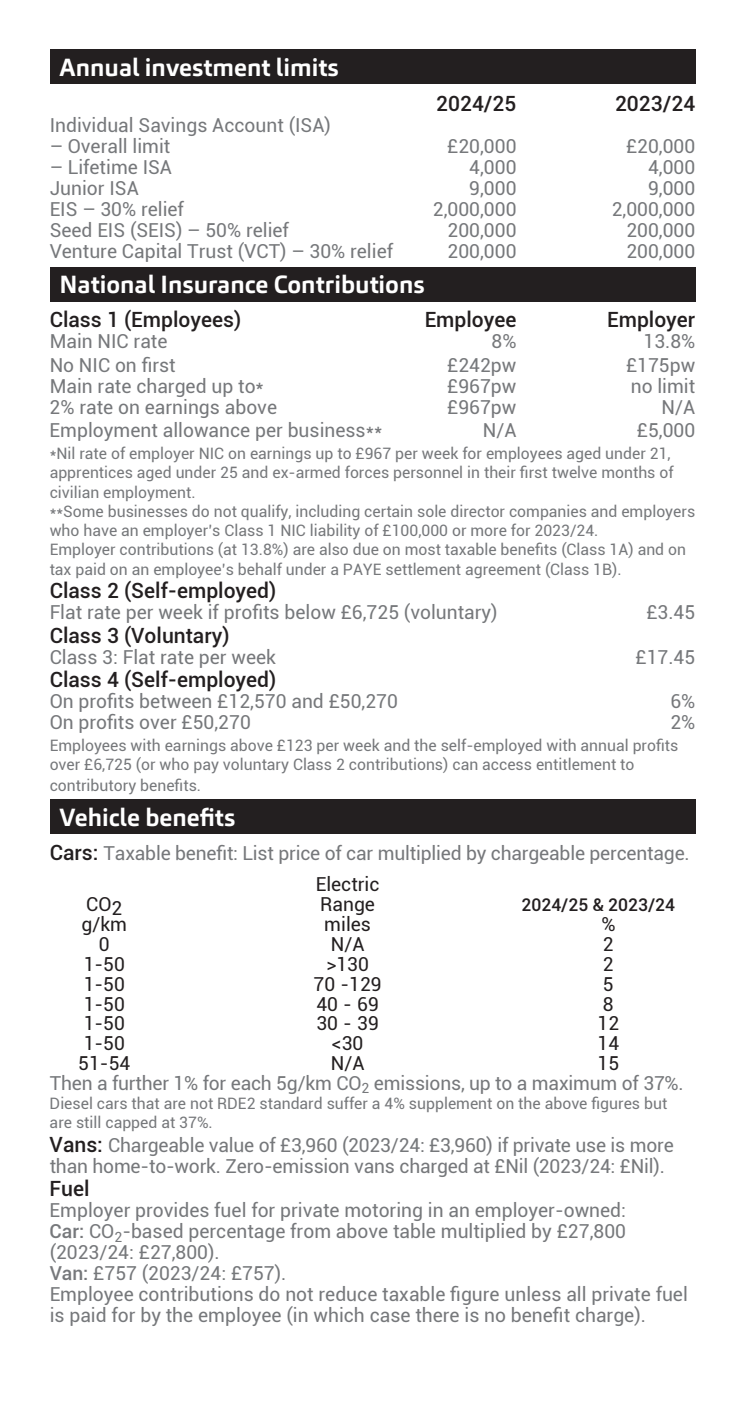
<style>
.page{position:relative;width:745px;height:1409px;background:#fff}
.page>*{position:absolute;margin:0;border:0;box-sizing:border-box;transform-origin:0 0}
.t1{font:700 24.5px "Carnac";color:#fff}
.t2{font:500 21px "Roboto";color:#231f20}
.t3{font:19.25px/21px "Roboto";color:#76787b}
.t4{font:19.25px "Roboto";color:#231f20}
.t5{font:500 17.5px "Roboto";color:#231f20}
.t6{font:15.75px/19.2px "Roboto";color:#76787b}
.s1{font-weight:500;font-size:21px;color:#231f20}
.s2{color:#231f20}
.s3{font-weight:500}
</style>
<div class="page">
<div style="left:50px;top:267px;width:644px;height:34px;background:#231f20"></div>
<div style="left:50px;top:800px;width:644px;height:34px;background:#231f20"></div>
<div style="left:50px;top:50px;width:644px;height:34px;background:#231f20"></div>
<p class="t1" style="left:60px;top:52px;width:280px">Annual investment limits</p>
<p class="t2" style="left:436px;top:89px;width:82px">2024/25</p>
<p class="t2" style="left:614px;top:89px;width:82px">2023/24</p>
<p class="t3" style="left:50px;top:114px;width:283px">Individual Savings Account (ISA)</p>
<p class="t3" style="left:50px;top:135px;width:122px">– Overall limit</p>
<p class="t3" style="left:447px;top:135px;width:71px">£20,000</p>
<p class="t3" style="left:625px;top:135px;width:71px">£20,000</p>
<p class="t3" style="left:50px;top:156px;width:124px">– Lifetime ISA</p>
<p class="t3" style="left:469px;top:156px;width:49px">4,000</p>
<p class="t3" style="left:647px;top:156px;width:49px">4,000</p>
<p class="t3" style="left:50px;top:177px;width:91px">Junior ISA</p>
<p class="t3" style="left:469px;top:177px;width:49px">9,000</p>
<p class="t3" style="left:647px;top:177px;width:49px">9,000</p>
<p class="t3" style="left:50px;top:198px;width:136px">EIS – 30% relief</p>
<p class="t3" style="left:432px;top:198px;width:85px">2,000,000</p>
<p class="t3" style="left:611px;top:198px;width:85px">2,000,000</p>
<p class="t3" style="left:50px;top:219px;width:241px">Seed EIS (SEIS) – 50% relief</p>
<p class="t3" style="left:447px;top:219px;width:70px">200,000</p>
<p class="t3" style="left:626px;top:219px;width:70px">200,000</p>
<p class="t3" style="left:50px;top:240px;width:345px">Venture Capital Trust (VCT) – 30% relief</p>
<p class="t3" style="left:447px;top:240px;width:70px">200,000</p>
<p class="t3" style="left:626px;top:240px;width:70px">200,000</p>
<p class="t1" style="left:60px;top:269px;width:366px">National Insurance Contributions</p>
<p class="t2" style="left:50px;top:305px;width:193px">Class 1 (Employees)</p>
<p class="t2" style="left:424px;top:305px;width:93px">Employee</p>
<p class="t2" style="left:606px;top:305px;width:90px">Employer</p>
<p class="t3" style="left:50px;top:330px;width:119px">Main NIC rate</p>
<p class="t3" style="left:491px;top:330px;width:26px">8%</p>
<p class="t3" style="left:643px;top:330px;width:53px">13.8%</p>
<p class="t3" style="left:50px;top:354px;width:127px">No NIC on first</p>
<p class="t3" style="left:447px;top:354px;width:71px">£242pw</p>
<p class="t3" style="left:625px;top:354px;width:71px">£175pw</p>
<p class="t3" style="left:50px;top:375px;width:216px">Main rate charged up to*</p>
<p class="t3" style="left:447px;top:375px;width:71px">£967pw</p>
<p class="t3" style="left:630px;top:375px;width:66px">no limit</p>
<p class="t3" style="left:50px;top:396px;width:229px">2% rate on earnings above</p>
<p class="t3" style="left:447px;top:396px;width:71px">£967pw</p>
<p class="t3" style="left:661px;top:396px;width:35px">N/A</p>
<p class="t3" style="left:50px;top:419px;width:334px">Employment allowance per business**</p>
<p class="t3" style="left:482px;top:419px;width:35px">N/A</p>
<p class="t3" style="left:636px;top:419px;width:60px">£5,000</p>
<p class="t6" style="left:50px;top:443px;width:646px">*Nil rate of employer NIC on earnings up to £967 per week for employees aged under 21, apprentices aged under 25 and ex-armed forces personnel in their first twelve months of civilian employment.<br>**Some businesses do not qualify, including certain sole director companies and employers who have an employer’s Class 1 NIC liability of £100,000 or more for 2023/24.<br>Employer contributions (at 13.8%) are also due on most taxable benefits (Class 1A) and on tax paid on an employee’s behalf under a PAYE settlement agreement (Class 1B).</p>
<p class="t2" style="left:50px;top:576px;width:228px">Class 2 (Self-employed)</p>
<p class="t3" style="left:50px;top:601px;width:449px">Flat rate per week if profits below £6,725 (voluntary)</p>
<p class="t3" style="left:646px;top:601px;width:50px">£3.45</p>
<p class="t2" style="left:50px;top:620px;width:181px">Class 3 (Voluntary)</p>
<p class="t3" style="left:50px;top:645px;width:228px">Class 3: Flat rate per week</p>
<p class="t3" style="left:635px;top:645px;width:61px">£17.45</p>
<p class="t2" style="left:50px;top:665px;width:228px">Class 4 (Self-employed)</p>
<p class="t3" style="left:50px;top:690px;width:349px">On profits between £12,570 and £50,270</p>
<p class="t3" style="left:670px;top:690px;width:26px">6%</p>
<p class="t3" style="left:50px;top:711px;width:202px">On profits over £50,270</p>
<p class="t3" style="left:670px;top:711px;width:26px">2%</p>
<p class="t6" style="left:50px;top:735px;width:630px">Employees with earnings above £123 per week and the self-employed with annual profits over £6,725 (or who pay voluntary Class 2 contributions) can access entitlement to</p>
<p class="t6" style="left:50px;top:775px;width:153px">contributory benefits.</p>
<p class="t1" style="left:60px;top:802px;width:177px">Vehicle benefits</p>
<p class="t3" style="left:315px;top:837px;width:375px;line-height:31.2px;text-indent:-266px"><span class="s1">Cars:</span> Taxable benefit: List price of car multiplied by chargeable percentage.<br><span class="s2">Electric</span></p>
<p class="t4" style="left:86px;top:891px;width:38px">CO2</p>
<p class="t4" style="left:320px;top:891px;width:56px">Range</p>
<p class="t5" style="left:521px;top:892px;width:155px">2024/25 &amp; 2023/24</p>
<p class="t4" style="left:81px;top:911px;width:47px">g/km</p>
<p class="t4" style="left:324px;top:911px;width:48px">miles</p>
<p class="t4" style="left:601px;top:911px;width:16px">%</p>
<p class="t4" style="left:99px;top:931px;width:12px">0</p>
<p class="t4" style="left:330px;top:931px;width:35px">N/A</p>
<p class="t4" style="left:602px;top:931px;width:12px">2</p>
<p class="t4" style="left:84px;top:950px;width:43px">1-50</p>
<p class="t4" style="left:326px;top:950px;width:44px">&gt;130</p>
<p class="t4" style="left:602px;top:950px;width:12px">2</p>
<p class="t4" style="left:84px;top:970px;width:43px">1-50</p>
<p class="t4" style="left:313px;top:970px;width:70px">70 -129</p>
<p class="t4" style="left:602px;top:970px;width:12px">5</p>
<p class="t4" style="left:84px;top:990px;width:43px">1-50</p>
<p class="t4" style="left:316px;top:990px;width:64px">40 - 69</p>
<p class="t4" style="left:602px;top:990px;width:12px">8</p>
<p class="t4" style="left:84px;top:1010px;width:43px">1-50</p>
<p class="t4" style="left:316px;top:1010px;width:64px">30 - 39</p>
<p class="t4" style="left:597px;top:1010px;width:23px">12</p>
<p class="t4" style="left:84px;top:1030px;width:43px">1-50</p>
<p class="t4" style="left:332px;top:1030px;width:33px">&lt;30</p>
<p class="t4" style="left:597px;top:1030px;width:23px">14</p>
<p class="t4" style="left:78px;top:1050px;width:54px">51-54</p>
<p class="t4" style="left:330px;top:1050px;width:35px">N/A</p>
<p class="t3" style="left:50px;top:1053px;width:635px;line-height:19.6px;text-indent:547px"><span class="s2">15<br></span>Then a further 1% for each 5g/km CO<sub>2</sub> emissions, up to a maximum of 37%.</p>
<p class="t6" style="left:50px;top:1093px;width:618px">Diesel cars that are not RDE2 standard suffer a 4% supplement on the above figures but are still capped at 37%.</p>
<p class="t3" style="left:50px;top:1133px;width:625px"><span class="s1">Vans:</span> Chargeable value of £3,960 (2023/24: £3,960) if private use is more than home-to-work. Zero-emission vans charged at £Nil (2023/24: £Nil).</p>
<p class="t2" style="left:50px;top:1174px;width:41px">Fuel</p>
<p class="t3" style="left:50px;top:1199px;width:639px">Employer provides fuel for private motoring in an employer-owned:<br><span class="s3">Car:</span> CO<sub>2</sub>-based percentage from above table multiplied by £27,800 (2023/24: £27,800).<br><span class="s3">Van:</span> £757 (2023/24: £757).<br>Employee contributions do not reduce taxable figure unless all private fuel is paid for by the employee (in which case there is no benefit charge).</p>
</div>
